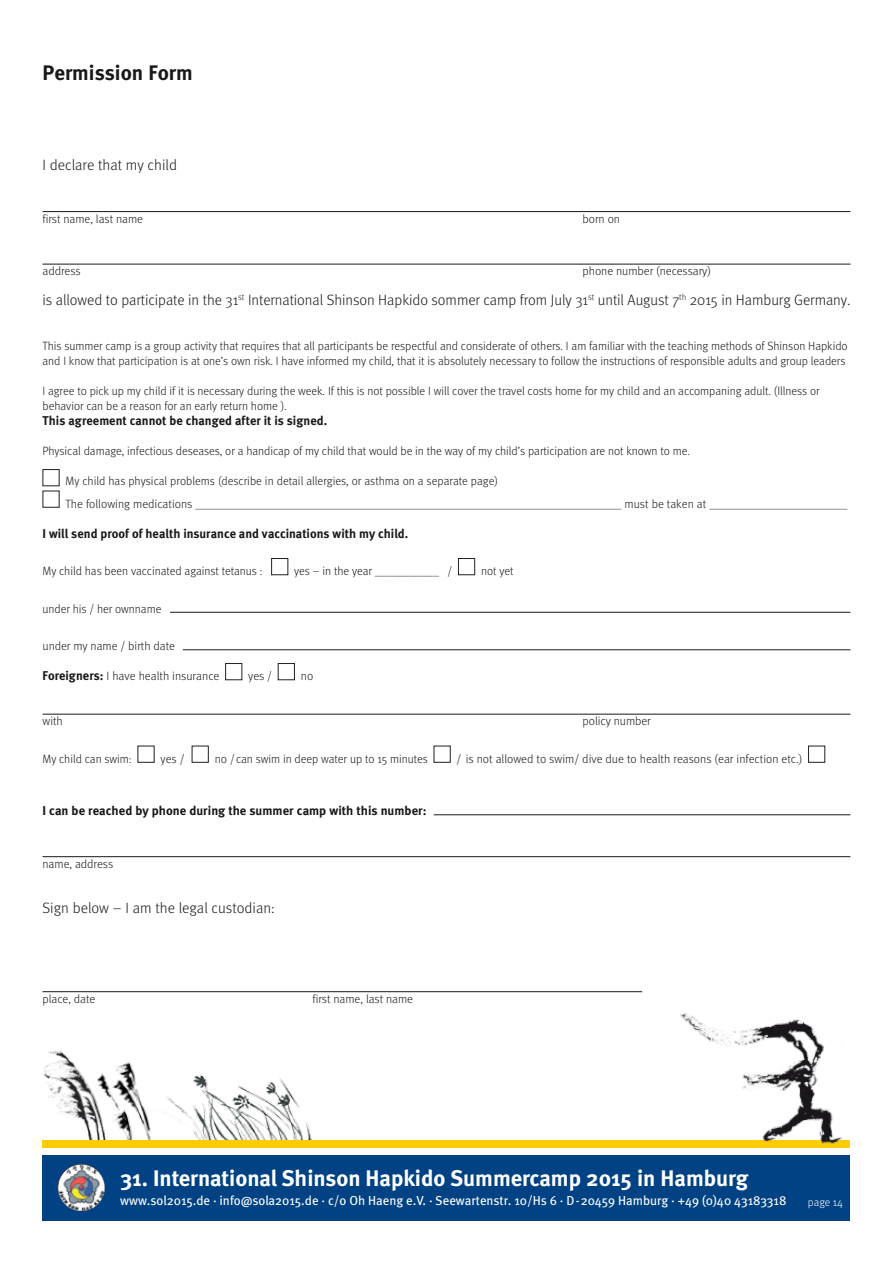
<style>
.page{position:relative;width:893px;height:1263px;background:#fff}
.page>*{position:absolute;margin:0;border:0;box-sizing:border-box;transform-origin:0 0}
.t1{font:700 22.5px "Meta";color:#fff}
.t2{font:700 21px "Meta";color:#1a171b}
.t3{font:300 15px "Meta";letter-spacing:-.005em;color:#1a171b}
.t4{font:13.05px "Meta";color:#fff}
.t5{font:700 12.75px "Meta";letter-spacing:.005em;color:#1a171b}
.t6{font:300 12px/15px "Meta";letter-spacing:-.005em;color:#1a171b}
.t7{font:300 11.25px "Meta";letter-spacing:-.005em;color:#fff}
.s1{font-weight:700;font-size:12.75px}
</style>
<div class="page">
<img style="left:163px;top:1074px;width:149px;height:66px">
<img style="left:42px;top:1050px;width:55px;height:93px">
<img style="left:97px;top:1062px;width:54px;height:78px">
<div style="left:43px;top:1155px;width:807px;height:65px;background:#004283"></div>
<svg style="left:58px;top:1164px;width:47px;height:47px"></svg>
<div style="left:43px;top:1140px;width:807px;height:7px;background:#fecc00"></div>
<img style="left:680px;top:1013px;width:162px;height:130px">
<hr style="left:43px;top:211px;width:807px;height:1px;background:#1a171b">
<hr style="left:43px;top:264px;width:807px;height:1px;background:#1a171b">
<hr style="left:170px;top:612px;width:680px;height:1px;background:#1a171b">
<hr style="left:183px;top:649px;width:667px;height:1px;background:#1a171b">
<hr style="left:43px;top:714px;width:807px;height:1px;background:#1a171b">
<hr style="left:434px;top:814px;width:416px;height:1px;background:#1a171b">
<hr style="left:43px;top:856px;width:807px;height:1px;background:#1a171b">
<hr style="left:43px;top:991px;width:599px;height:1px;background:#1a171b">
<div style="left:271px;top:558px;width:17px;height:17px;border:1px solid #231e20"></div>
<div style="left:458px;top:558px;width:17px;height:17px;border:1px solid #231e20"></div>
<div style="left:225px;top:663px;width:17px;height:17px;border:1px solid #231e20"></div>
<div style="left:278px;top:663px;width:17px;height:17px;border:1px solid #231e20"></div>
<div style="left:192px;top:746px;width:17px;height:17px;border:1px solid #231e20"></div>
<div style="left:434px;top:746px;width:17px;height:17px;border:1px solid #231e20"></div>
<div style="left:808px;top:746px;width:17px;height:17px;border:1px solid #231e20"></div>
<h2 class="t2" style="left:43px;top:60px;width:152px">Permission Form</h2>
<p class="t3" style="left:43px;top:156px;width:136px">I declare that my child</p>
<p class="t6" style="left:43px;top:211px;width:102px">first name, last name</p>
<p class="t6" style="left:583px;top:211px;width:39px">born on</p>
<p class="t6" style="left:43px;top:263px;width:40px">address</p>
<p class="t6" style="left:583px;top:263px;width:130px">phone number (necessary)</p>
<p class="t3" style="left:43px;top:291px;width:809px">is allowed to participate in the 31<sup>st</sup> International Shinson Hapkido sommer camp from July 31<sup>st</sup> until August 7<sup>th</sup> 2015 in Hamburg Germany.</p>
<p class="t6" style="left:43px;top:338px;width:807px">This summer camp is a group activity that requires that all participants be respectful and considerate of others. I am familiar with the teaching methods of Shinson Hapkido and I know that participation is at one’s own risk. I have informed my child, that it is absolutely necessary to follow the instructions of responsible adults and group leaders</p>
<p class="t6" style="left:43px;top:383px;width:779px">I agree to pick up my child if it is necessary during the week. If this is not possible I will cover the travel costs home for my child and an accompaning adult. (Illness or behavior can be a reason for an early return home ).</p>
<p class="t5" style="left:43px;top:413px;width:286px">This agreement cannot be changed after it is signed.</p>
<p class="t6" style="left:43px;top:443px;width:649px">Physical damage, infectious deseases, or a handicap of my child that would be in the way of my child’s participation are not known to me.</p>
<p class="t6" style="left:66px;top:470px;width:783px;line-height:22.5px">My child has physical problems (describe in detail allergies, or asthma on a separate page)<br>The following medications _______________________________________________________________________ must be taken at _______________________</p>
<p class="t5" style="left:43px;top:526px;width:367px">I will send proof of health insurance and vaccinations with my child.</p>
<p class="t6" style="left:43px;top:563px;width:222px">My child has been vaccinated against tetanus :</p>
<p class="t6" style="left:294px;top:563px;width:160px">yes – in the year ___________ /</p>
<p class="t6" style="left:481px;top:563px;width:34px">not yet</p>
<p class="t6" style="left:43px;top:601px;width:120px">under his / her ownname</p>
<p class="t6" style="left:43px;top:638px;width:134px">under my name / birth date</p>
<p class="t6" style="left:43px;top:668px;width:178px"><span class="s1">Foreigners:</span> I have health insurance</p>
<p class="t6" style="left:248px;top:668px;width:25px">yes /</p>
<p class="t6" style="left:301px;top:668px;width:14px">no</p>
<p class="t6" style="left:43px;top:713px;width:22px">with</p>
<p class="t6" style="left:583px;top:713px;width:70px">policy number</p>
<p class="t6" style="left:43px;top:751px;width:91px">My child can swim:</p>
<p class="t6" style="left:161px;top:751px;width:26px">yes /</p>
<p class="t6" style="left:215px;top:751px;width:215px">no /can swim in deep water up to 15 minutes</p>
<p class="t6" style="left:457px;top:751px;width:347px">/ is not allowed to swim/ dive due to health reasons (ear infection etc.)</p>
<p class="t5" style="left:43px;top:803px;width:385px">I can be reached by phone during the summer camp with this number:</p>
<p class="t6" style="left:43px;top:856px;width:72px">name, address</p>
<p class="t3" style="left:43px;top:899px;width:234px">Sign below – I am the legal custodian:</p>
<p class="t6" style="left:43px;top:991px;width:54px">place, date</p>
<p class="t6" style="left:313px;top:991px;width:102px">first name, last name</p>
<h1 class="t1" style="left:120px;top:1165px;width:630px">31. International Shinson Hapkido Summercamp 2015 in Hamburg</h1>
<p class="t4" style="left:120px;top:1193px;width:668px">www.sol2015.de · info@sola2015.de · c/o Oh Haeng e.V. · Seewartenstr. 10/Hs 6 · D-20459 Hamburg · +49 (0)40 43183318</p>
<p class="t7" style="left:808px;top:1196px;width:36px">page 14</p>
</div>
